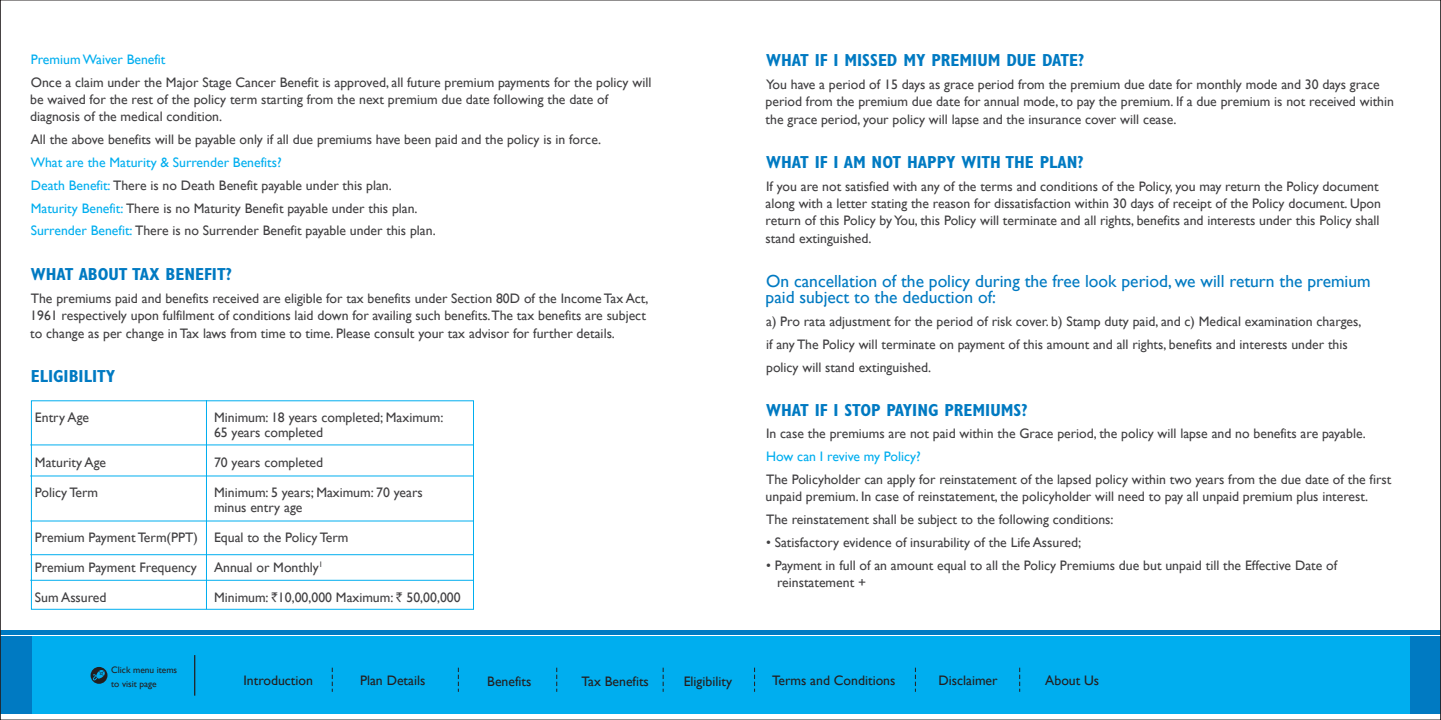
<style>
.page{position:relative;width:1441px;height:720px;background:#fff}
.page>*{position:absolute;margin:0;border:0;box-sizing:border-box;transform-origin:0 0}
.t1{font:700 condensed 17.5px "Gill Sans Std";color:#007ac2}
.t2{font:17.5px/16.5px "Gill Sans";color:#007ac2}
.t3{font:13.75px/17.4px "Gill Sans";color:#414042}
.t4{font:13.75px "Gill Sans";color:#231f20}
.t5{font:13.75px "Gill Sans";color:#00aeef}
.t6{font:9.38px/14.5px "Gill Sans";color:#231f20}
.s1{color:#00aeef}
.s2{font-family:"Rupee"}
</style>
<div class="page">
<div style="left:0;top:631px;width:1440px;height:89px;background:linear-gradient(to right,#fff,#fff)"></div>
<div style="left:0;top:637px;width:1440px;height:77px;background:#007ac2"></div>
<div style="left:32px;top:637px;width:1377px;height:77px;background:#00aeef"></div>
<hr style="left:0;top:630px;width:1440px;height:4px;background:#007ac2">
<svg style="left:91px;top:667px;width:16px;height:17px"></svg>
<hr style="left:194px;top:655px;width:1px;height:41px;background:#231f20">
<div style="left:31px;top:400px;width:443px;height:210px;border:1px solid #00aeef"></div>
<hr style="left:30px;top:445px;width:443px;height:1px;background:#00aeef">
<hr style="left:30px;top:521px;width:443px;height:1px;background:#00aeef">
<hr style="left:30px;top:554px;width:443px;height:1px;background:#00aeef">
<hr style="left:30px;top:580px;width:443px;height:1px;background:#00aeef">
<hr style="left:30px;top:476px;width:443px;height:1px;background:#00aeef">
<hr style="left:206px;top:400px;width:1px;height:209px;background:#00aeef">
<svg style="left:332px;top:668px;width:1px;height:24px"></svg>
<svg style="left:458px;top:668px;width:1px;height:24px"></svg>
<svg style="left:556px;top:668px;width:1px;height:24px"></svg>
<svg style="left:1019px;top:668px;width:1px;height:24px"></svg>
<svg style="left:754px;top:668px;width:1px;height:24px"></svg>
<svg style="left:663px;top:668px;width:1px;height:24px"></svg>
<svg style="left:915px;top:668px;width:1px;height:24px"></svg>
<p class="t5" style="left:31px;top:51px;width:136px">Premium Waiver Benefit</p>
<p class="t3" style="left:30px;top:74px;width:622px">Once a claim under the Major Stage Cancer Benefit is approved, all future premium payments for the policy will be waived for the rest of the policy term starting from the next premium due date following the date of diagnosis of the medical condition.</p>
<p class="t3" style="left:31px;top:131px;width:572px">All the above benefits will be payable only if all due premiums have been paid and the policy is in force.</p>
<p class="t3" style="left:31px;top:151px;width:406px;line-height:22.9px"><span class="s1">What are the Maturity &amp; Surrender Benefits?<br>Death Benefit:</span> There is no Death Benefit payable under this plan.<br><span class="s1">Maturity Benefit:</span> There is no Maturity Benefit payable under this plan.<br><span class="s1">Surrender Benefit:</span> There is no Surrender Benefit payable under this plan.</p>
<p class="t1" style="left:31px;top:264px;width:203px">WHAT ABOUT TAX BENEFIT?</p>
<p class="t3" style="left:30px;top:290px;width:620px">The premiums paid and benefits received are eligible for tax benefits under Section 80D of the Income Tax Act,<br>1961 respectively upon fulfilment of conditions laid down for availing such benefits.The tax benefits are subject to change as per change in Tax laws from time to time. Please consult your tax advisor for further details.</p>
<p class="t1" style="left:31px;top:365px;width:86px">ELIGIBILITY</p>
<p class="t3" style="left:35px;top:409px;width:56px">Entry Age</p>
<p class="t3" style="left:214px;top:410px;width:231px;line-height:15px">Minimum: 18 years completed; Maximum:<br>65 years completed</p>
<p class="t3" style="left:35px;top:454px;width:73px">Maturity Age</p>
<p class="t3" style="left:214px;top:454px;width:111px">70 years completed</p>
<p class="t3" style="left:35px;top:484px;width:65px">Policy Term</p>
<p class="t3" style="left:214px;top:485px;width:210px;line-height:15px">Minimum: 5 years; Maximum: 70 years minus entry age</p>
<p class="t3" style="left:35px;top:522px;width:315px;line-height:30px">Premium Payment Term(PPT) Equal to the Policy Term<br>Premium Payment Frequency Annual or Monthly<sup>1<br></sup>Sum Assured</p>
<p class="t3" style="left:214px;top:589px;width:248px">Minimum: <span class="s2">`</span>10,00,000 Maximum: <span class="s2">`</span> 50,00,000</p>
<p class="t1" style="left:766px;top:50px;width:320px">WHAT IF I MISSED MY PREMIUM DUE DATE?</p>
<p class="t3" style="left:765px;top:76px;width:630px">You have a period of 15 days as grace period from the premium due date for monthly mode and 30 days grace period from the premium due date for annual mode, to pay the premium. If a due premium is not received within the grace period, your policy will lapse and the insurance cover will cease.</p>
<p class="t1" style="left:766px;top:151px;width:319px">WHAT IF I AM NOT HAPPY WITH THE PLAN?</p>
<p class="t3" style="left:765px;top:178px;width:617px">If you are not satisfied with any of the terms and conditions of the Policy, you may return the Policy document along with a letter stating the reason for dissatisfaction within 30 days of receipt of the Policy document. Upon return of this Policy by You, this Policy will terminate and all rights, benefits and interests under this Policy shall stand extinguished.</p>
<p class="t2" style="left:765px;top:273px;width:606px">On cancellation of the policy during the free look period, we will return the premium paid subject to the deduction of:</p>
<p class="t3" style="left:766px;top:310px;width:597px;line-height:22.9px">a) Pro rata adjustment for the period of risk cover. b) Stamp duty paid, and c) Medical examination charges, if any The Policy will terminate on payment of this amount and all rights, benefits and interests under this policy will stand extinguished.</p>
<p class="t1" style="left:766px;top:399px;width:263px">WHAT IF I STOP PAYING PREMIUMS?</p>
<p class="t3" style="left:766px;top:425px;width:601px">In case the premiums are not paid within the Grace period, the policy will lapse and no benefits are payable.</p>
<p class="t5" style="left:766px;top:449px;width:156px">How can I revive my Policy?</p>
<p class="t3" style="left:765px;top:471px;width:627px">The Policyholder can apply for reinstatement of the lapsed policy within two years from the due date of the first unpaid premium. In case of reinstatement, the policyholder will need to pay all unpaid premium plus interest.</p>
<p class="t3" style="left:766px;top:511px;width:349px">The reinstatement shall be subject to the following conditions:</p>
<p class="t3" style="left:766px;top:534px;width:317px">• Satisfactory evidence of insurability of the Life Assured;</p>
<p class="t3" style="left:777px;top:557px;width:562px;text-indent:-11px">• Payment in full of an amount equal to all the Policy Premiums due but unpaid till the Effective Date of reinstatement +</p>
<p class="t6" style="left:111px;top:663px;width:68px">Click menu items to visit page</p>
<p class="t4" style="left:243px;top:672px;width:71px">Introduction</p>
<p class="t4" style="left:360px;top:672px;width:67px">Plan Details</p>
<p class="t4" style="left:487px;top:674px;width:46px">Benefits</p>
<p class="t4" style="left:582px;top:674px;width:69px">Tax Benefits</p>
<p class="t4" style="left:684px;top:674px;width:50px">Eligibility</p>
<p class="t4" style="left:772px;top:672px;width:125px">Terms and Conditions</p>
<p class="t4" style="left:938px;top:672px;width:61px">Disclaimer</p>
<p class="t4" style="left:1045px;top:672px;width:55px">About Us</p>
</div>
